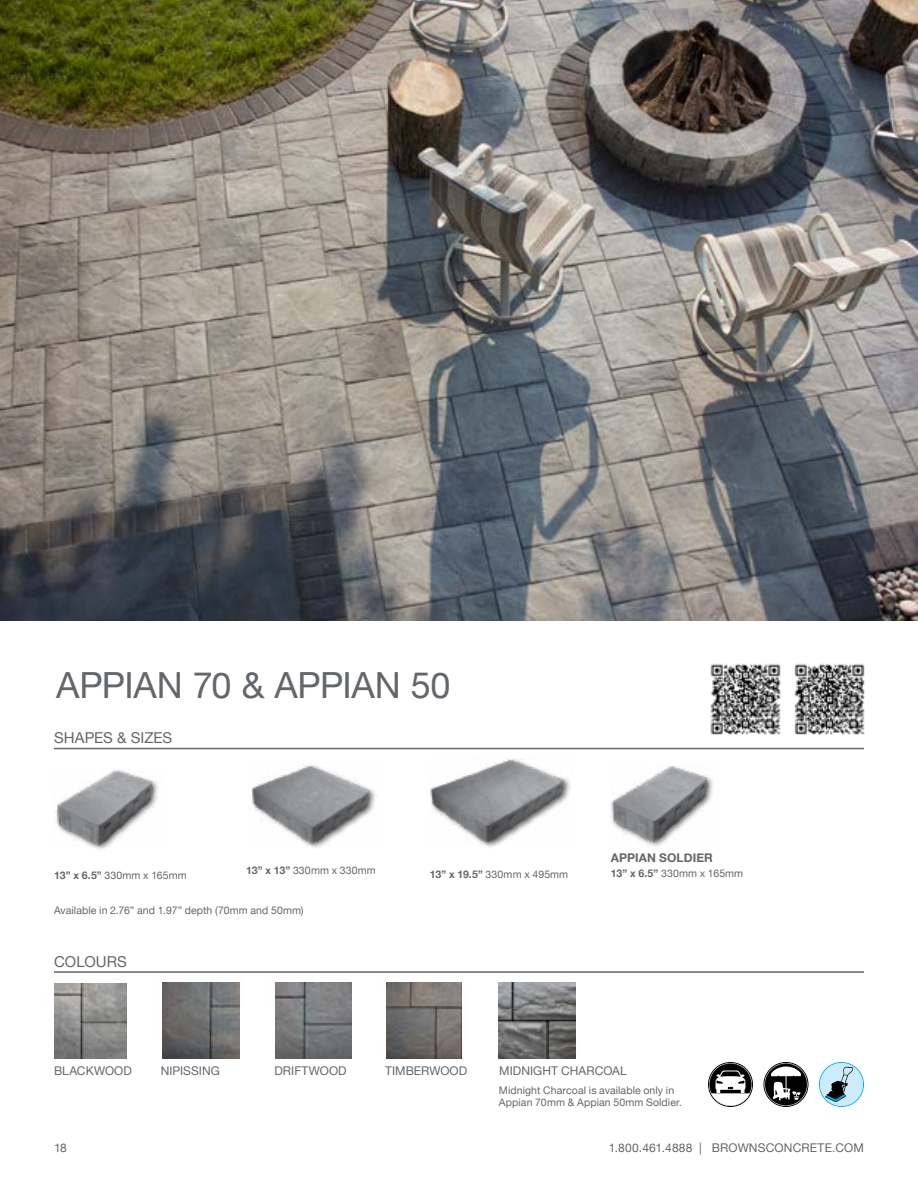
<style>
.page{position:relative;width:918px;height:1188px;background:#fff}
.page>*{position:absolute;margin:0;border:0;box-sizing:border-box;transform-origin:0 0}
.t1{font:36px "Helvetica Neue";letter-spacing:-.005em;color:#63666a}
.t2{font:15px "Helvetica Neue";letter-spacing:.005em;color:#63666a}
.t3{font:12px "Helvetica Neue";letter-spacing:.005em;color:#63666a}
.t4{font:700 12px "Helvetica Neue";letter-spacing:.01em;color:#63666a}
.t5{font:10.5px/12px "Helvetica Neue";letter-spacing:.01em;color:#63666a}
.s1{font-weight:700}
</style>
<div class="page">
<hr style="left:54px;top:971px;width:810px;height:2px;background:#63666a">
<img style="left:54px;top:984px;width:73px;height:75px">
<svg style="left:708px;top:1062px;width:45px;height:45px"></svg>
<svg style="left:819px;top:1062px;width:45px;height:45px"></svg>
<div style="left:429px;top:757px;width:143px;height:92px;background:#000;opacity:.6"></div>
<img style="left:430px;top:758px;width:142px;height:86px">
<div style="left:610px;top:764px;width:104px;height:84px;background:#000;opacity:.6"></div>
<img style="left:611px;top:765px;width:103px;height:78px">
<svg style="left:764px;top:1062px;width:44px;height:45px"></svg>
<hr style="left:54px;top:748px;width:810px;height:1px;background:#63666a">
<img style="left:499px;top:983px;width:76px;height:75px">
<div style="left:55px;top:768px;width:104px;height:84px;background:#000;opacity:.6"></div>
<img style="left:55px;top:768px;width:104px;height:78px">
<img style="left:276px;top:982px;width:75px;height:76px">
<img style="left:162px;top:982px;width:77px;height:76px">
<img style="left:386px;top:982px;width:76px;height:76px">
<div style="left:251px;top:764px;width:126px;height:85px;background:#000;opacity:.6"></div>
<img style="left:250px;top:764px;width:127px;height:81px">
<img style="left:0;top:0;width:918px;height:621px">
<img style="left:710px;top:663px;width:71px;height:72px">
<img style="left:794px;top:663px;width:71px;height:72px">
<h1 class="t1" style="left:56px;top:659px;width:396px">APPIAN 70 &amp; APPIAN 50</h1>
<h2 class="t2" style="left:54px;top:727px;width:120px">SHAPES &amp; SIZES</h2>
<p class="t5" style="left:246px;top:865px;width:131px"><span class="s1">13” x 13”</span> 330mm x 330mm</p>
<p class="t5" style="left:54px;top:905px;width:251px">Available in 2.76” and 1.97” depth (70mm and 50mm)</p>
<p class="t5" style="left:54px;top:870px;width:134px"><span class="s1">13” x 6.5”</span> 330mm x 165mm</p>
<h2 class="t2" style="left:54px;top:951px;width:74px">COLOURS</h2>
<p class="t5" style="left:430px;top:869px;width:140px"><span class="s1">13” x 19.5”</span> 330mm x 495mm</p>
<p class="t4" style="left:611px;top:849px;width:104px">APPIAN SOLDIER</p>
<p class="t5" style="left:611px;top:868px;width:134px"><span class="s1">13” x 6.5”</span> 330mm x 165mm</p>
<p class="t3" style="left:54px;top:1062px;width:79px">BLACKWOOD</p>
<p class="t3" style="left:161px;top:1062px;width:61px">NIPISSING</p>
<p class="t3" style="left:274px;top:1062px;width:74px">DRIFTWOOD</p>
<p class="t3" style="left:385px;top:1062px;width:84px">TIMBERWOOD</p>
<p class="t3" style="left:499px;top:1062px;width:129px">MIDNIGHT CHARCOAL</p>
<p class="t5" style="left:499px;top:1085px;width:183px">Midnight Charcoal is available only in<br>Appian 70mm &amp; Appian 50mm Soldier.</p>
<p class="t3" style="left:54px;top:1139px;width:14px">18</p>
<p class="t3" style="left:609px;top:1139px;width:257px">1.800.461.4888 | BROWNSCONCRETE.COM</p>
</div>
